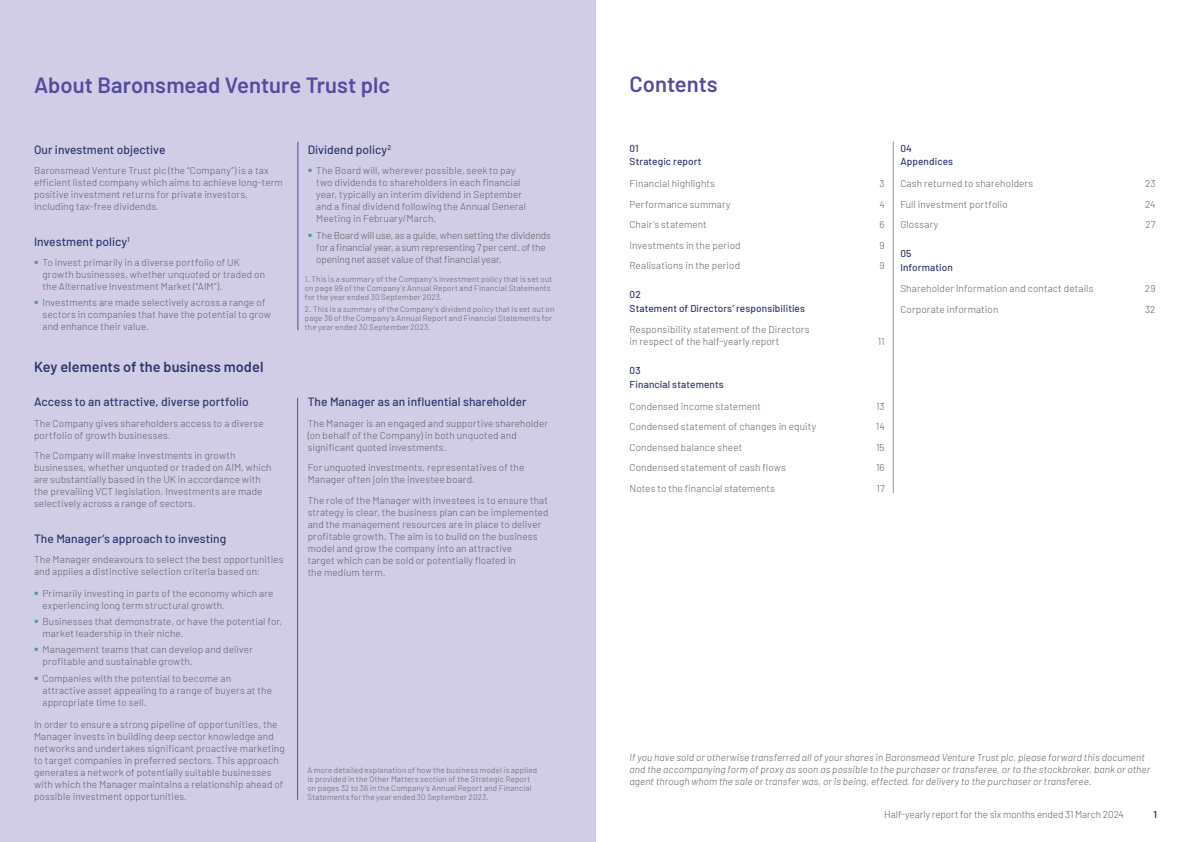
<style>
.page{position:relative;width:1191px;height:842px;background:#fff}
.page>*{position:absolute;margin:0;border:0;box-sizing:border-box;transform-origin:0 0}
.t1{font:600 22px "Barlow";color:#544b9f}
.t2{font:600 14.5px "Barlow";letter-spacing:.005em;color:#2e386c}
.t3{font:500 12px "Barlow";letter-spacing:.005em;color:#2e386c}
.t4{font:300 10px/12px "Barlow";letter-spacing:.01em;color:#5c6166}
.t5{font:italic 300 10px/12px "Barlow";letter-spacing:.01em;color:#5c6166}
.t6{font:300 10px/12px "Barlow";letter-spacing:-.015em;color:#5c6166}
.t7{font:500 10px/13.4px "Barlow";letter-spacing:.01em;color:#2e386c}
.t8{font:600 10px "Barlow";color:#2e386c}
.t9{font:300 8px/9px "Barlow";letter-spacing:.02em;color:#5c6166}
</style>
<div class="page">
<hr style="left:893px;top:142px;width:1px;height:351px;background:#909195">
<div style="left:0;top:0;width:595px;height:842px;background:#d1cde7"></div>
<hr style="left:298px;top:142px;width:1px;height:188px;background:#544b9f">
<hr style="left:297px;top:398px;width:1px;height:402px;background:#544b9f">
<h1 class="t1" style="left:34px;top:69px;width:358px">About Baronsmead Venture Trust plc</h1>
<p class="t3" style="left:34px;top:141px;width:133px">Our investment objective</p>
<p class="t4" style="left:34px;top:164px;width:250px">Baronsmead Venture Trust plc (the “Company”) is a tax efficient listed company which aims to achieve long‑term positive investment returns for private investors, including tax-free dividends.</p>
<p class="t3" style="left:34px;top:232px;width:97px">Investment policy<sup>1</sup></p>
<p class="t4" style="left:43px;top:256px;width:224px">To invest primarily in a diverse portfolio of UK growth businesses, whether unquoted or traded on the Alternative Investment Market (“AIM”).</p>
<p class="t4" style="left:43px;top:296px;width:230px">Investments are made selectively across a range of sectors in companies that have the potential to grow and enhance their value.</p>
<h2 class="t2" style="left:34px;top:356px;width:231px">Key elements of the business model</h2>
<p class="t3" style="left:34px;top:393px;width:216px">Access to an attractive, diverse portfolio</p>
<p class="t4" style="left:34px;top:416px;width:231px">The Company gives shareholders access to a diverse portfolio of growth businesses.</p>
<p class="t4" style="left:34px;top:449px;width:239px">The Company will make investments in growth businesses, whether unquoted or traded on AIM, which are substantially based in the UK in accordance with the prevailing VCT legislation. Investments are made selectively across a range of sectors.</p>
<p class="t3" style="left:34px;top:529px;width:194px">The Manager’s approach to investing</p>
<p class="t4" style="left:34px;top:553px;width:251px">The Manager endeavours to select the best opportunities and applies a distinctive selection criteria based on:</p>
<p class="t4" style="left:43px;top:587px;width:232px">Primarily investing in parts of the economy which are experiencing long term structural growth.</p>
<p class="t4" style="left:43px;top:615px;width:241px">Businesses that demonstrate, or have the potential for, market leadership in their niche.</p>
<p class="t4" style="left:43px;top:643px;width:212px">Management teams that can develop and deliver profitable and sustainable growth.</p>
<p class="t4" style="left:43px;top:671px;width:231px">Companies with the potential to become an attractive asset appealing to a range of buyers at the appropriate time to sell.</p>
<p class="t4" style="left:34px;top:717px;width:252px">In order to ensure a strong pipeline of opportunities, the Manager invests in building deep sector knowledge and networks and undertakes significant proactive marketing to target companies in preferred sectors. This approach generates a network of potentially suitable businesses with which the Manager maintains a relationship ahead of possible investment opportunities.</p>
<p class="t3" style="left:308px;top:141px;width:85px">Dividend policy<sup>2</sup></p>
<p class="t4" style="left:316px;top:164px;width:211px">The Board will, wherever possible, seek to pay two dividends to shareholders in each financial year, typically an interim dividend in September and a final dividend following the Annual General Meeting in February/March.</p>
<p class="t6" style="left:316px;top:228px;width:236px">The Board will use, as a guide, when setting the dividends for a financial year, a sum representing 7 per cent. of the opening net asset value of that financial year.</p>
<p class="t9" style="left:305px;top:274px;width:249px">1. This is a summary of the Company’s investment policy that is set out on page 99 of the Company’s Annual Report and Financial Statements for the year ended 30 September 2023.</p>
<p class="t9" style="left:305px;top:304px;width:251px">2. This is a summary of the Company’s dividend policy that is set out on page 36 of the Company’s Annual Report and Financial Statements for the year ended 30 September 2023.</p>
<p class="t3" style="left:308px;top:393px;width:220px">The Manager as an influential shareholder</p>
<p class="t4" style="left:308px;top:416px;width:242px">The Manager is an engaged and supportive shareholder (on behalf of the Company) in both unquoted and significant quoted investments.</p>
<p class="t4" style="left:308px;top:461px;width:218px">For unquoted investments, representatives of the<br>Manager often join the investee board.</p>
<p class="t4" style="left:308px;top:493px;width:242px">The role of the Manager with investees is to ensure that strategy is clear, the business plan can be implemented and the management resources are in place to deliver profitable growth. The aim is to build on the business model and grow the company into an attractive<br>target which can be sold or potentially floated in<br>the medium term.</p>
<p class="t9" style="left:307px;top:765px;width:231px">A more detailed explanation of how the business model is applied is provided in the Other Matters section of the Strategic Report on pages 32 to 36 in the Company’s Annual Report and Financial Statements for the year ended 30 September 2023.</p>
<h1 class="t1" style="left:629px;top:68px;width:90px">Contents</h1>
<p class="t7" style="left:629px;top:141px;width:74px">01<br>Strategic report</p>
<p class="t4" style="left:629px;top:177px;width:87px">Financial highlights</p>
<p class="t4" style="left:879px;top:177px;width:7px">3</p>
<p class="t4" style="left:629px;top:197px;width:103px">Performance summary</p>
<p class="t4" style="left:879px;top:197px;width:7px">4</p>
<p class="t4" style="left:629px;top:218px;width:79px">Chair’s statement</p>
<p class="t4" style="left:879px;top:218px;width:7px">6</p>
<p class="t4" style="left:629px;top:238px;width:113px">Investments in the period</p>
<p class="t4" style="left:879px;top:238px;width:7px">9</p>
<p class="t4" style="left:629px;top:259px;width:112px">Realisations in the period</p>
<p class="t4" style="left:879px;top:259px;width:7px">9</p>
<p class="t7" style="left:629px;top:287px;width:177px">02<br>Statement of Directors’ responsibilities</p>
<p class="t4" style="left:629px;top:323px;width:181px">Responsibility statement of the Directors in respect of the half-yearly report</p>
<p class="t4" style="left:877px;top:335px;width:9px">11</p>
<p class="t7" style="left:629px;top:363px;width:96px">03<br>Financial statements</p>
<p class="t4" style="left:629px;top:399px;width:133px">Condensed income statement</p>
<p class="t4" style="left:876px;top:399px;width:10px">13</p>
<p class="t4" style="left:629px;top:420px;width:188px">Condensed statement of changes in equity</p>
<p class="t4" style="left:875px;top:420px;width:10px">14</p>
<p class="t4" style="left:629px;top:440px;width:114px">Condensed balance sheet</p>
<p class="t4" style="left:876px;top:440px;width:10px">15</p>
<p class="t4" style="left:629px;top:461px;width:158px">Condensed statement of cash flows</p>
<p class="t4" style="left:876px;top:461px;width:10px">16</p>
<p class="t4" style="left:629px;top:481px;width:147px">Notes to the financial statements</p>
<p class="t4" style="left:876px;top:481px;width:10px">17</p>
<p class="t7" style="left:900px;top:141px;width:54px">04<br>Appendices</p>
<p class="t4" style="left:900px;top:177px;width:134px">Cash returned to shareholders</p>
<p class="t4" style="left:1145px;top:177px;width:12px">23</p>
<p class="t4" style="left:900px;top:197px;width:109px">Full investment portfolio</p>
<p class="t4" style="left:1145px;top:197px;width:12px">24</p>
<p class="t4" style="left:900px;top:218px;width:40px">Glossary</p>
<p class="t4" style="left:1145px;top:218px;width:12px">27</p>
<p class="t7" style="left:900px;top:246px;width:54px">05<br>Information</p>
<p class="t4" style="left:900px;top:282px;width:195px">Shareholder information and contact details</p>
<p class="t4" style="left:1144px;top:282px;width:12px">29</p>
<p class="t4" style="left:900px;top:303px;width:99px">Corporate information</p>
<p class="t4" style="left:1145px;top:303px;width:12px">32</p>
<p class="t5" style="left:629px;top:750px;width:522px">If you have sold or otherwise transferred all of your shares in Baronsmead Venture Trust plc, please forward this document and the accompanying form of proxy as soon as possible to the purchaser or transferee, or to the stockbroker, bank or other agent through whom the sale or transfer was, or is being, effected, for delivery to the purchaser or transferee.</p>
<p class="t4" style="left:884px;top:808px;width:241px">Half-yearly report for the six months ended 31 March 2024</p>
<p class="t8" style="left:1153px;top:807px;width:5px">1</p>
</div>
